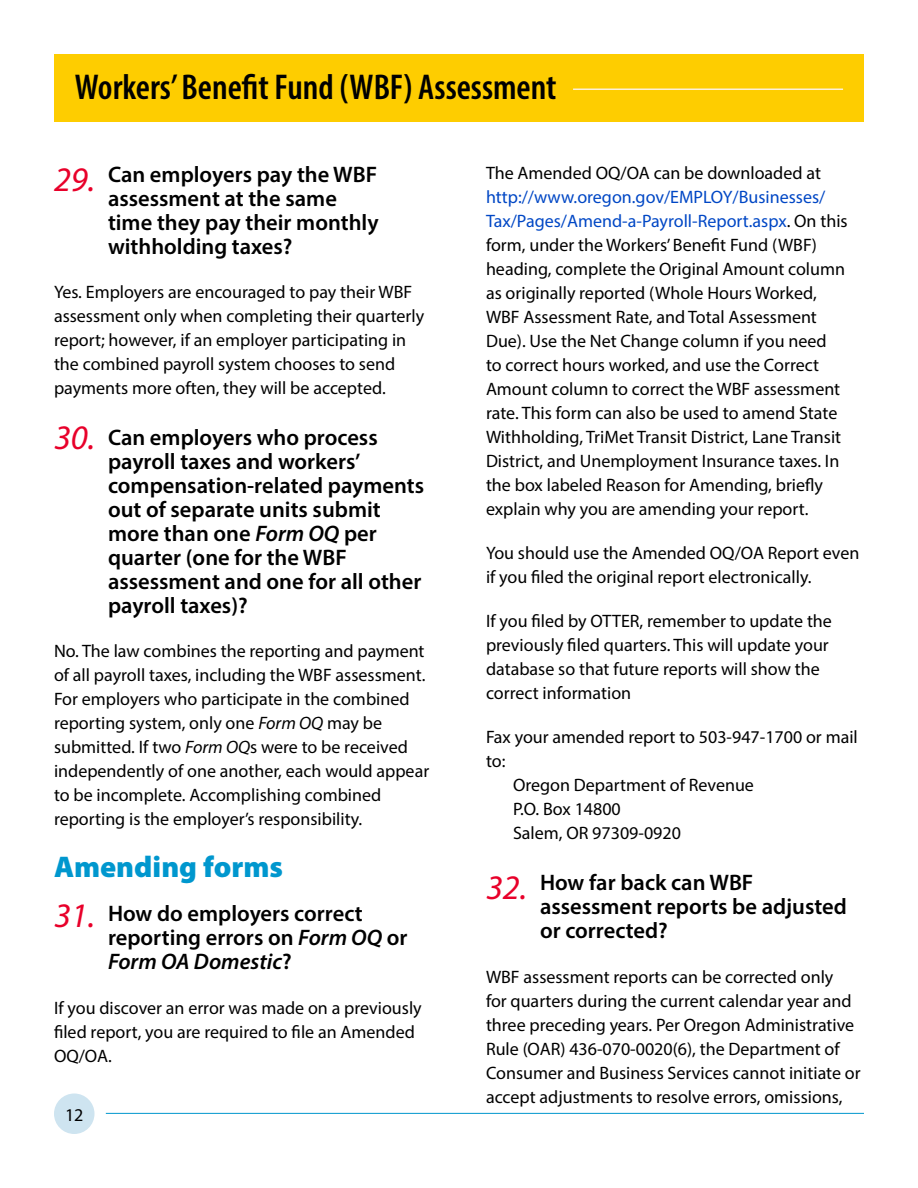
<style>
.page{position:relative;width:918px;height:1188px;background:#fff}
.page>*{position:absolute;margin:0;border:0;box-sizing:border-box;transform-origin:0 0}
.t1{font:600 condensed 36px "Myriad Pro";color:#000}
.number{font:italic 34.5px "Myriad Pro";color:#e8002a}
.t2{font:900 30px "Myriad Pro";color:#0097ce}
.subhead_2{font:600 22.5px/24px "Myriad Pro";color:#000}
.body_text{font:18px/24px "Myriad Pro";color:#000}
.s1{font-style:italic}
.s2{color:#0047c5}
</style>
<div class="page">
<div style="left:54px;top:54px;width:810px;height:68px;background:#fecd00"></div>
<hr style="left:106px;top:1113px;width:758px;height:1px;background:#0097ce">
<div style="left:54px;top:1094px;width:40px;height:40px;background:#cee4f0;border-radius:50%"></div>
<hr style="left:573px;top:88px;width:270px;height:2px;background:#fdf0d6">
<h1 class="t1" style="left:75px;top:64px;width:483px">Workers’ Benefit Fund (WBF) Assessment</h1>
<p class="subhead_2" style="left:108px;top:162px;width:272px">Can employers pay the WBF assessment at the same time they pay their monthly withholding taxes?</p>
<p class="body_text" style="left:54px;top:280px;width:372px">Yes. Employers are encouraged to pay their WBF assessment only when completing their quarterly report; however, if an employer participating in the combined payroll system chooses to send payments more often, they will be accepted.</p>
<p class="subhead_2" style="left:108px;top:425px;width:318px">Can employers who process payroll taxes and workers’ compensation-related payments out of separate units submit more than one <span class="s1">Form OQ</span> per quarter (one for the WBF assessment and one for all other payroll taxes)?</p>
<p class="body_text" style="left:54px;top:639px;width:377px">No. The law combines the reporting and payment of all payroll taxes, including the WBF assessment.<br>For employers who participate in the combined reporting system, only one <span class="s1">Form OQ</span> may be submitted. If two <span class="s1">Form OQ</span>s were to be received independently of one another, each would appear to be incomplete. Accomplishing combined reporting is the employer’s responsibility.</p>
<p class="t2" style="left:54px;top:847px;width:231px">Amending forms</p>
<p class="subhead_2" style="left:108px;top:901px;width:301px">How do employers correct reporting errors on <span class="s1">Form OQ</span> or<br><span class="s1">Form OA Domestic</span>?</p>
<p class="body_text" style="left:54px;top:995px;width:369px">If you discover an error was made on a previously filed report, you are required to file an Amended<br>OQ/OA.</p>
<p class="number" style="left:54px;top:158px;width:43px">29.</p>
<p class="number" style="left:54px;top:416px;width:43px">30.</p>
<p class="number" style="left:54px;top:894px;width:43px">31.</p>
<p class="body_text" style="left:65px;top:1102px;width:20px">12</p>
<p class="body_text" style="left:486px;top:160px;width:363px">The Amended OQ/OA can be downloaded at <span class="s2">http://www.oregon.gov/EMPLOY/Businesses/ Tax/Pages/Amend-a-Payroll-Report.aspx</span>. On this form, under the Workers’ Benefit Fund (WBF) heading, complete the Original Amount column as originally reported (Whole Hours Worked, WBF Assessment Rate, and Total Assessment Due). Use the Net Change column if you need<br>to correct hours worked, and use the Correct Amount column to correct the WBF assessment rate. This form can also be used to amend State Withholding, TriMet Transit District, Lane Transit District, and Unemployment Insurance taxes. In the box labeled Reason for Amending, briefly explain why you are amending your report.</p>
<p class="body_text" style="left:486px;top:540px;width:375px">You should use the Amended OQ/OA Report even if you filed the original report electronically.</p>
<p class="body_text" style="left:486px;top:609px;width:347px">If you filed by OTTER, remember to update the previously filed quarters. This will update your database so that future reports will show the correct information</p>
<p class="body_text" style="left:486px;top:725px;width:373px">Fax your amended report to 503-947-1700 or mail</p>
<p class="body_text" style="left:486px;top:749px;width:21px">to:</p>
<p class="body_text" style="left:513px;top:773px;width:243px">Oregon Department of Revenue</p>
<p class="body_text" style="left:513px;top:797px;width:109px">P.O. Box 14800</p>
<p class="body_text" style="left:513px;top:821px;width:169px">Salem, OR 97309-0920</p>
<p class="subhead_2" style="left:540px;top:870px;width:308px">How far back can WBF assessment reports be adjusted or corrected?</p>
<p class="body_text" style="left:486px;top:964px;width:376px">WBF assessment reports can be corrected only<br>for quarters during the current calendar year and three preceding years. Per Oregon Administrative Rule (OAR) 436-070-0020(6), the Department of Consumer and Business Services cannot initiate or accept adjustments to resolve errors, omissions,</p>
<p class="number" style="left:486px;top:866px;width:43px">32.</p>
</div>
